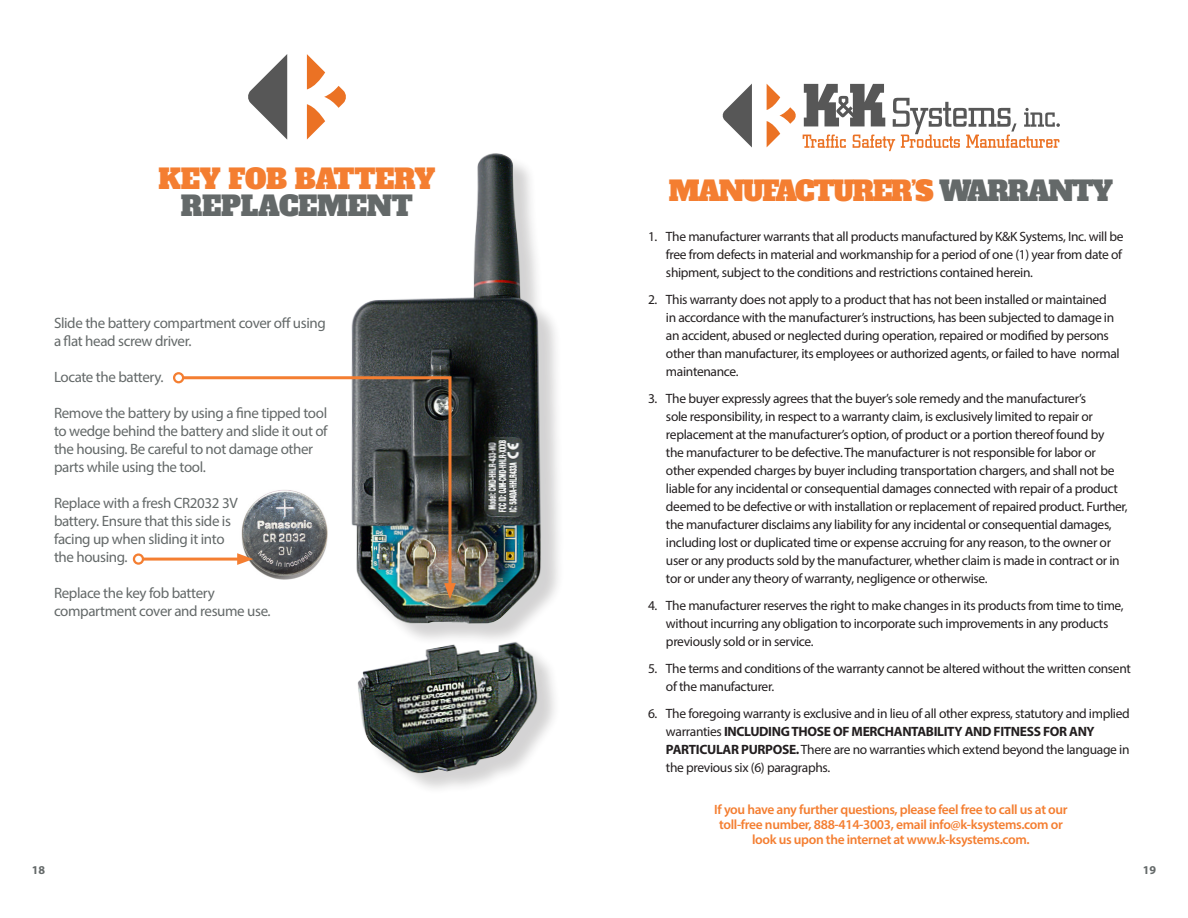
<style>
.page{position:relative;width:1188px;height:918px;background:#fff}
.page>*{position:absolute;margin:0;border:0;box-sizing:border-box;transform-origin:0 0}
.t1{font:27px "Alfa Slab One";letter-spacing:-.05em;color:#f47e31}
.t2{font:27px "Alfa Slab One";letter-spacing:-.01em;color:#f47e31}
.t3{font:27px "Alfa Slab One";letter-spacing:-.01em;color:#646969}
.t4{font:15px/18px "Myriad Pro";letter-spacing:-.025em;color:#646969}
.t5{font:13.5px/18px "Myriad Pro";letter-spacing:-.025em;color:#231f20}
.t6{font:600 13.5px/15px "Myriad Pro";letter-spacing:-.025em;color:#f47e31;text-align:center}
.t7{font:700 12px "Myriad Pro";color:#646969}
.s1{color:#646969}
.s2{font-weight:700}
</style>
<div class="page">
<svg style="left:248px;top:54px;width:39px;height:86px"></svg>
<svg style="left:307px;top:54px;width:39px;height:86px"></svg>
<img style="left:329px;top:135px;width:229px;height:654px">
<svg style="left:180px;top:375px;width:273px;height:217px"></svg>
<div style="left:173px;top:372px;width:11px;height:11px;border:2px solid #f47e31;border-radius:50%"></div>
<svg style="left:444px;top:583px;width:12px;height:16px"></svg>
<hr style="left:143px;top:558px;width:100px;height:3px;background:#f47e31">
<div style="left:133px;top:553px;width:11px;height:12px;border:2px solid #f47e31;border-radius:50%"></div>
<svg style="left:237px;top:553px;width:16px;height:12px"></svg>
<svg style="left:722px;top:84px;width:30px;height:63px"></svg>
<svg style="left:767px;top:84px;width:29px;height:63px"></svg>
<svg style="left:803px;top:84px;width:257px;height:67px"></svg>
<h1 class="t2" style="left:159px;top:155px;width:278px">KEY FOB BATTERY</h1>
<h1 class="t3" style="left:181px;top:182px;width:234px">REPLACEMENT</h1>
<p class="t4" style="left:54px;top:313px;width:273px">Slide the battery compartment cover off using a flat head screw driver.</p>
<p class="t4" style="left:54px;top:367px;width:111px">Locate the battery.</p>
<p class="t4" style="left:54px;top:403px;width:275px">Remove the battery by using a fine tipped tool to wedge behind the battery and slide it out of the housing. Be careful to not damage other parts while using the tool.</p>
<p class="t4" style="left:54px;top:493px;width:185px">Replace with a fresh CR2032 3V battery. Ensure that this side is facing up when sliding it into the housing.</p>
<p class="t4" style="left:54px;top:583px;width:218px">Replace the key fob battery compartment cover and resume use.</p>
<h1 class="t1" style="left:669px;top:167px;width:446px">MANUFACTURER’S <span class="s1">WARRANTY</span></h1>
<p class="t5" style="left:666px;top:227px;width:459px;text-align:justify;text-indent:-18px">1. The manufacturer warrants that all products manufactured by K&amp;K Systems, Inc. will be free from defects in material and workmanship for a period of one (1) year from date of shipment, subject to the conditions and restrictions contained herein.</p>
<p class="t5" style="left:666px;top:290px;width:455px;text-indent:-18px">2. This warranty does not apply to a product that has not been installed or maintained in accordance with the manufacturer’s instructions, has been subjected to damage in an accident, abused or neglected during operation, repaired or modified by persons other than manufacturer, its employees or authorized agents, or failed to have normal maintenance.</p>
<p class="t5" style="left:666px;top:389px;width:463px;text-indent:-18px">3. The buyer expressly agrees that the buyer’s sole remedy and the manufacturer’s<br>sole responsibility, in respect to a warranty claim, is exclusively limited to repair or replacement at the manufacturer’s option, of product or a portion thereof found by<br>the manufacturer to be defective. The manufacturer is not responsible for labor or other expended charges by buyer including transportation chargers, and shall not be liable for any incidental or consequential damages connected with repair of a product deemed to be defective or with installation or replacement of repaired product. Further, the manufacturer disclaims any liability for any incidental or consequential damages, including lost or duplicated time or expense accruing for any reason, to the owner or user or any products sold by the manufacturer, whether claim is made in contract or in tor or under any theory of warranty, negligence or otherwise.</p>
<p class="t5" style="left:666px;top:596px;width:459px;text-indent:-18px">4. The manufacturer reserves the right to make changes in its products from time to time, without incurring any obligation to incorporate such improvements in any products previously sold or in service.</p>
<p class="t5" style="left:666px;top:659px;width:466px;text-indent:-18px">5. The terms and conditions of the warranty cannot be altered without the written consent of the manufacturer.</p>
<p class="t5" style="left:666px;top:704px;width:465px;text-indent:-18px">6. The foregoing warranty is exclusive and in lieu of all other express, statutory and implied warranties <span class="s2">INCLUDING THOSE OF MERCHANTABILITY AND FITNESS FOR ANY PARTICULAR PURPOSE.</span> There are no warranties which extend beyond the language in the previous six (6) paragraphs.</p>
<p class="t6" style="left:714px;top:801px;width:355px">If you have any further questions, please feel free to call us at our toll-free number, 888-414-3003, email info@k-ksystems.com or look us upon the internet at www.k-ksystems.com.</p>
<p class="t7" style="left:32px;top:862px;width:15px">18</p>
<p class="t7" style="left:1143px;top:862px;width:15px">19</p>
</div>
